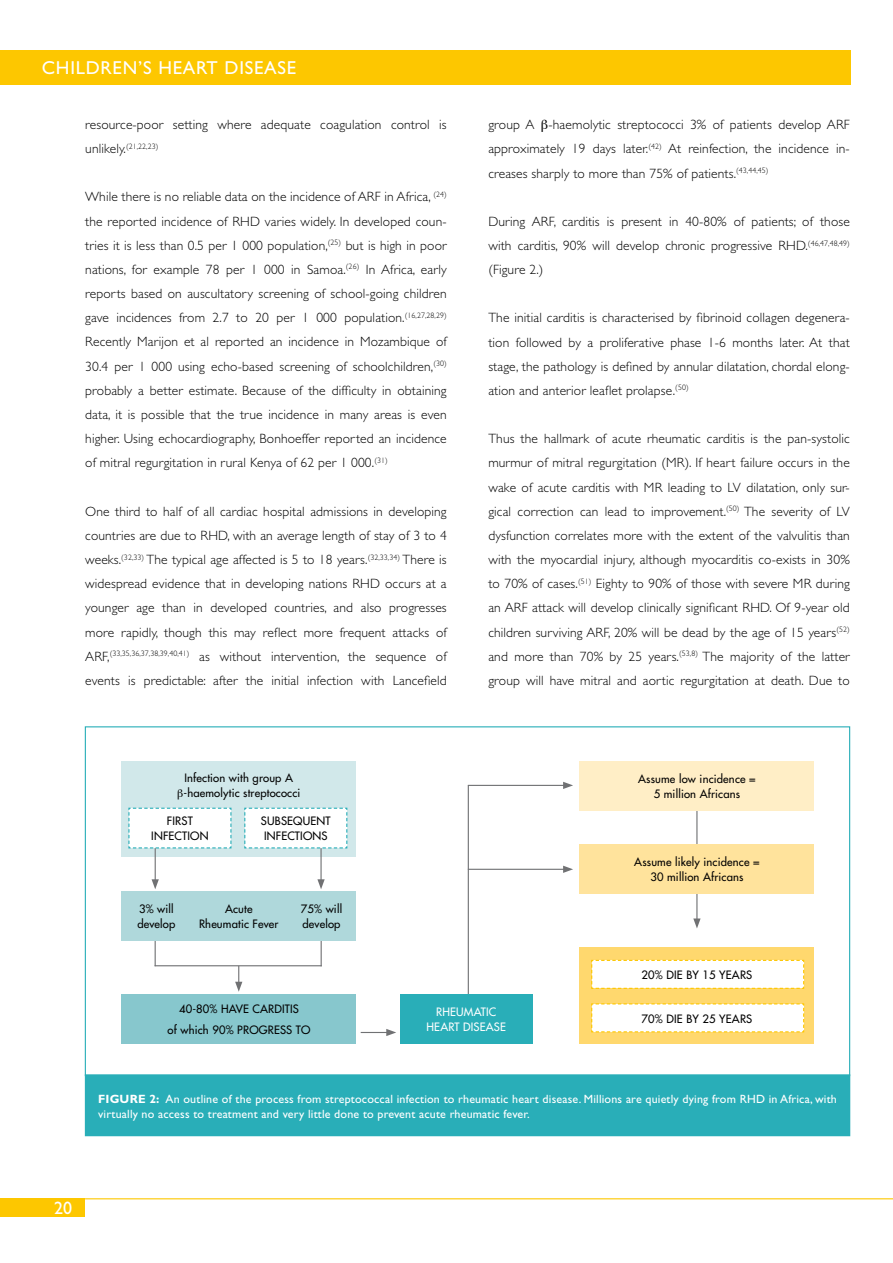
<style>
.page{position:relative;width:893px;height:1263px;background:#fff}
.page>*{position:absolute;margin:0;border:0;box-sizing:border-box;transform-origin:0 0}
.t1{font:18.75px "Gill Sans Std";letter-spacing:.04em;color:#fff}
.t2{font:18px "Gill Sans Std";color:#fff}
.t3{font:300 13.5px/24.2px "Gill Sans Std";letter-spacing:.01em;color:#000;text-align:justify}
.t4{font:12px "Gill Sans Std";letter-spacing:.015em;color:#fff}
.t5{font:500 11.25px/15px "Futura Std";letter-spacing:.015em;color:#000;text-align:center}
.t6{font:500 11.25px/15px "Futura Std";letter-spacing:.015em;color:#fff;text-align:center}
.t7{font:300 7.8px "Gill Sans Std";color:#000}
.s1{font-size:13.5px}
.s2{font-weight:700}
</style>
<div class="page">
<hr style="left:85px;top:1198px;width:808px;height:1px;background:#fdc700">
<div style="left:0;top:1198px;width:85px;height:18px;background:#fdc700"></div>
<hr style="left:468px;top:785px;width:1px;height:212px;background:#707173">
<hr style="left:696px;top:808px;width:1px;height:113px;background:#707173">
<svg style="left:693px;top:918px;width:8px;height:10px"></svg>
<div style="left:0;top:50px;width:851px;height:34px;background:#fdc700"></div>
<div style="left:85px;top:1075px;width:765px;height:61px;background:#29aeb8"></div>
<div style="left:85px;top:1074px;width:765px;height:62px;border:1px solid #29aeb8"></div>
<div style="left:400px;top:994px;width:133px;height:50px;background:#29aeb8"></div>
<svg style="left:235px;top:966px;width:7px;height:26px"></svg>
<div style="left:121px;top:994px;width:235px;height:50px;background:#87c7cd"></div>
<svg style="left:361px;top:1029px;width:35px;height:7px"></svg>
<svg style="left:155px;top:941px;width:1px;height:24px"></svg>
<svg style="left:321px;top:941px;width:1px;height:24px"></svg>
<hr style="left:155px;top:965px;width:167px;height:1px;background:#707173">
<div style="left:121px;top:761px;width:235px;height:96px;background:#d1e8ea"></div>
<svg style="left:128px;top:807px;width:104px;height:42px;background:#f3fafa"></svg>
<div style="left:121px;top:891px;width:235px;height:50px;background:#afd8db"></div>
<svg style="left:244px;top:807px;width:104px;height:42px;background:#f3fafa"></svg>
<hr style="left:155px;top:848px;width:1px;height:34px;background:#707173">
<svg style="left:152px;top:879px;width:7px;height:10px"></svg>
<hr style="left:320px;top:848px;width:2px;height:34px;background:#707173">
<svg style="left:317px;top:879px;width:8px;height:10px"></svg>
<div style="left:579px;top:761px;width:235px;height:50px;background:#ffeec6"></div>
<div style="left:579px;top:844px;width:235px;height:50px;background:#ffe39c"></div>
<div style="left:579px;top:947px;width:235px;height:97px;background:#ffd86e"></div>
<svg style="left:591px;top:959px;width:214px;height:30px;background:#fefaea"></svg>
<hr style="left:468px;top:785px;width:97px;height:1px;background:#707173">
<svg style="left:563px;top:782px;width:10px;height:7px"></svg>
<svg style="left:591px;top:1003px;width:214px;height:30px;background:#fefaea"></svg>
<hr style="left:468px;top:869px;width:97px;height:1px;background:#707173">
<svg style="left:563px;top:866px;width:10px;height:7px"></svg>
<h1 class="t1" style="left:42px;top:56px;width:130px">Children’s Hea</h1>
<h1 class="t1" style="left:196px;top:56px;width:60px">rt Disease</h1>
<p class="t3" style="left:85px;top:113px;width:363px">resource-poor setting where adequate coagulation control is</p>
<p class="t7" style="left:85px;top:142px;width:75px"><span class="s1">unlikely.</span>(21,22,23)</p>
<p class="t3" style="left:85px;top:185px;width:363px">While there is no reliable data on the incidence of ARF in Africa, <sup>(24) </sup>the reported incidence of RHD varies widely. In developed coun&shy;tries it is less than 0.5 per 1 000 population,<sup>(25)</sup> but is high in poor nations, for example 78 per 1 000 in Samoa.<sup>(26)</sup> In Africa, early reports based on auscultatory screening of school-going children gave incidences from 2.7 to 20 per 1 000 population.<sup>(16,27,28,29)<br></sup>Recently Marijon et al reported an incidence in Mozambique of 30.4 per 1 000 using echo-based screening of schoolchildren,<sup>(30) </sup>probably a better estimate. Because of the difficulty in obtaining data, it is possible that the true incidence in many areas is even higher. Using echocardiography, Bonhoeffer reported an incidence of mitral regurgitation in rural Kenya of 62 per 1 000.<sup>(31)</sup></p>
<p class="t3" style="left:85px;top:499px;width:363px">One third to half of all cardiac hospital admissions in developing countries are due to RHD, with an average length of stay of 3 to 4 weeks.<sup>(32,33)</sup> The typical age affected is 5 to 18 years.<sup>(32,33,34)</sup> There is widespread evidence that in developing nations RHD occurs at a younger age than in developed countries, and also progresses more rapidly, though this may reflect more frequent attacks of ARF,<sup>(33,35,36,37,38,39,40,41)</sup> as without intervention, the sequence of events is predictable: after the initial infection with Lancefield</p>
<p class="t5" style="left:183px;top:770px;width:118px;text-align:left">Infection with group A -haemolytic streptococci</p>
<p class="t5" style="left:151px;top:814px;width:59px">FIRST<br>INFECTION</p>
<p class="t5" style="left:261px;top:814px;width:71px;text-align:left">SUBSEQUENT<br>INFECTIONS</p>
<p class="t5" style="left:137px;top:902px;width:40px;text-align:left">3% will develop</p>
<p class="t5" style="left:301px;top:902px;width:43px;text-align:left">75% will develop</p>
<p class="t5" style="left:199px;top:902px;width:81px">Acute<br>Rheumatic Fever</p>
<p class="t3" style="left:488px;top:113px;width:363px">group A -haemolytic streptococci 3% of patients develop ARF approximately 19 days later.<sup>(42)</sup> At reinfection, the incidence in&shy;creases sharply to more than 75% of patients.<sup>(43,44,45)</sup></p>
<p class="t3" style="left:488px;top:209px;width:363px">During ARF, carditis is present in 40-80% of patients; of those with carditis, 90% will develop chronic progressive RHD.<sup>(46,47,48,49) </sup>(Figure 2.)</p>
<p class="t3" style="left:488px;top:306px;width:363px">The initial carditis is characterised by fibrinoid collagen degenera&shy;tion followed by a proliferative phase 1-6 months later. At that stage, the pathology is defined by annular dilatation, chordal elong&shy;ation and anterior leaflet prolapse.<sup>(50)</sup></p>
<p class="t3" style="left:488px;top:427px;width:363px">Thus the hallmark of acute rheumatic carditis is the pan-systolic murmur of mitral regurgitation (MR). If heart failure occurs in the wake of acute carditis with MR leading to LV dilatation, only sur&shy;gical correction can lead to improvement.<sup>(50)</sup> The severity of LV dysfunction correlates more with the extent of the valvulitis than with the myocardial injury, although myocarditis co-exists in 30% to 70% of cases.<sup>(51)</sup> Eighty to 90% of those with severe MR during an ARF attack will develop clinically significant RHD. Of 9-year old children surviving ARF, 20% will be dead by the age of 15 years<sup>(52) </sup>and more than 70% by 25 years.<sup>(53,8)</sup> The majority of the latter group will have mitral and aortic regurgitation at death. Due to</p>
<p class="t5" style="left:638px;top:771px;width:119px">Assume low incidence =<br>5 million Africans</p>
<p class="t5" style="left:634px;top:855px;width:127px">Assume likely incidence =<br>30 million Africans</p>
<p class="t5" style="left:168px;top:999px;width:144px;line-height:21px">40-80% HAVE CARDITIS<br>of which 90% PROGRESS TO</p>
<p class="t6" style="left:426px;top:1005px;width:81px">RHEUMATIC<br>HEART DISEASE</p>
<p class="t5" style="left:641px;top:967px;width:112px">20% DIE BY 15 YEARS</p>
<p class="t5" style="left:641px;top:1011px;width:112px">70% DIE BY 25 YEARS</p>
<p class="t4" style="left:98px;top:1092px;width:651px"><span class="s2">FIGURE 2:</span> An outline of the process from streptococcal infection to rheumatic heart disease. Millions are quietly dying from RHD</p>
<p class="t4" style="left:769px;top:1092px;width:70px">in Africa, with</p>
<p class="t4" style="left:98px;top:1107px;width:433px">virtually no access to treatment and very little done to prevent acute rheumatic fever.</p>
<h2 class="t2" style="left:54px;top:1197px;width:19px">20</h2>
</div>
